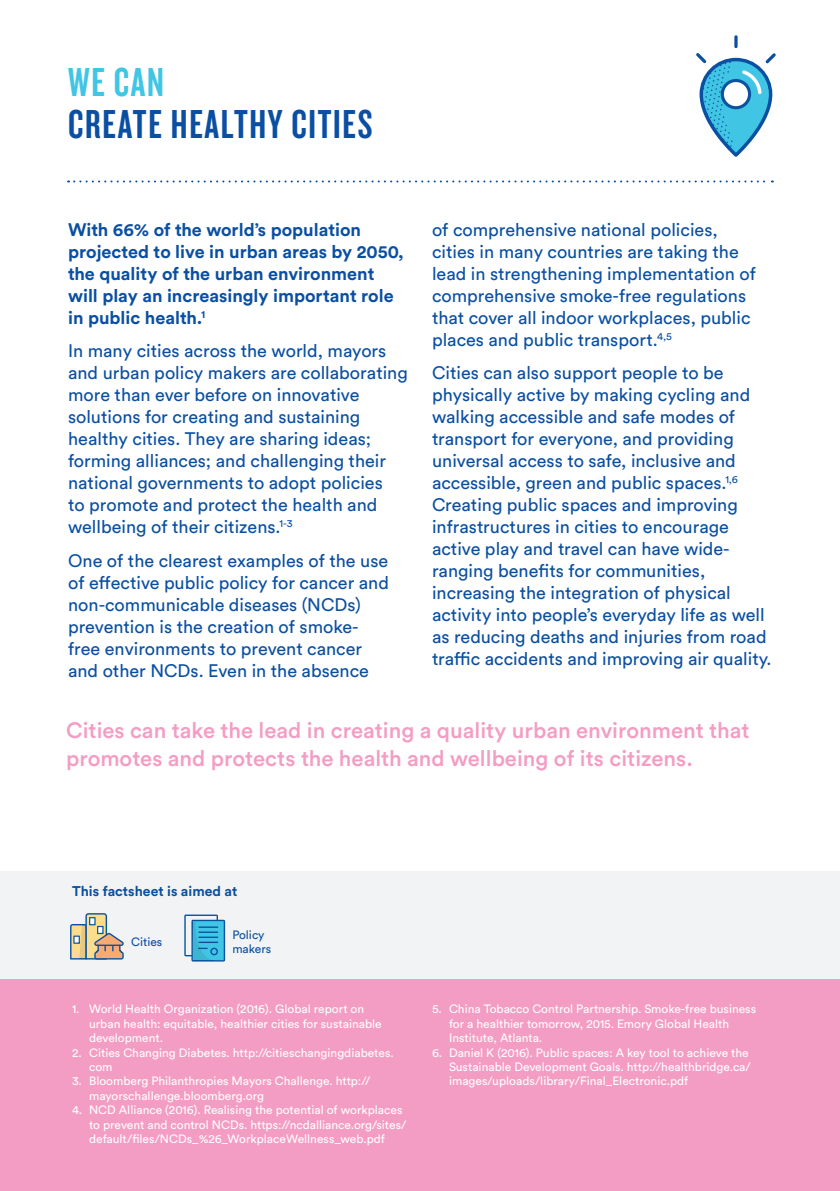
<style>
.page{position:relative;width:840px;height:1191px;background:#fff}
.page>*{position:absolute;margin:0;border:0;box-sizing:border-box;transform-origin:0 0}
.t1{font:42px "Knockout HTF48 Featherweight";letter-spacing:.04em;color:#0a4fa2}
.t2{font:42px "Knockout HTF48 Featherweight";color:#41c5e5}
.t3{font:500 22px/28px "Circular Std";color:#f49dc4}
.t4{font:18px/22px "Circular Std";color:#0a4fa2}
.t5{font:700 18px/22px "Circular Std";color:#0a4fa2}
.t6{font:700 14px "Circular Std";color:#0a4fa2}
.t7{font:12px/14.4px "Circular Std";color:#fff}
.t8{font:12px/13.8px "Circular Std";color:#0a4fa2}
</style>
<div class="page">
<div style="left:0;top:871px;width:839px;height:109px;background:#f2f3f4"></div>
<div style="left:0;top:979px;width:839px;height:212px;background:#f49dc4"></div>
<svg style="left:68px;top:180px;width:704px;height:2px"></svg>
<svg style="left:184px;top:914px;width:41px;height:47px"></svg>
<svg style="left:696px;top:35px;width:79px;height:122px"></svg>
<svg style="left:70px;top:913px;width:54px;height:46px"></svg>
<h1 class="t2" style="left:68px;top:61px;width:97px">WE CAN</h1>
<h1 class="t1" style="left:68px;top:102px;width:306px">CREATE HEALTHY CITIES</h1>
<p class="t5" style="left:68px;top:218px;width:337px">With 66% of the world’s population projected to live in urban areas by 2050, the quality of the urban environment will play an increasingly important role in public health.<sup>1</sup></p>
<p class="t4" style="left:68px;top:339px;width:341px">In many cities across the world, mayors and urban policy makers are collaborating more than ever before on innovative solutions for creating and sustaining healthy cities. They are sharing ideas; forming alliances; and challenging their national governments to adopt policies<br>to promote and protect the health and wellbeing of their citizens.<sup>1-3</sup></p>
<p class="t4" style="left:68px;top:549px;width:322px">One of the clearest examples of the use of effective public policy for cancer and non-communicable diseases (NCDs) prevention is the creation of smoke&shy;free environments to prevent cancer and other NCDs. Even in the absence</p>
<p class="t4" style="left:432px;top:218px;width:325px">of comprehensive national policies, cities in many countries are taking the lead in strengthening implementation of comprehensive smoke-free regulations that cover all indoor workplaces, public places and public transport.<sup>4,5</sup></p>
<p class="t4" style="left:432px;top:361px;width:340px">Cities can also support people to be physically active by making cycling and walking accessible and safe modes of transport for everyone, and providing universal access to safe, inclusive and accessible, green and public spaces.<sup>1,6<br></sup>Creating public spaces and improving infrastructures in cities to encourage active play and travel can have wide&shy;ranging benefits for communities, increasing the integration of physical activity into people’s everyday life as well as reducing deaths and injuries from road traffic accidents and improving air quality.</p>
<p class="t3" style="left:66px;top:716px;width:684px">Cities can take the lead in creating a quality urban environment that promotes and protects the health and wellbeing of its citizens.</p>
<p class="t6" style="left:72px;top:882px;width:167px">This factsheet is aimed at</p>
<p class="t8" style="left:232px;top:927px;width:40px">Policy makers</p>
<p class="t8" style="left:131px;top:934px;width:33px">Cities</p>
<p class="t7" style="left:89px;top:1001px;width:294px;text-indent:-17px">1. World Health Organization (2016). Global report on urban health: equitable, healthier cities for sustainable development.</p>
<p class="t7" style="left:89px;top:1045px;width:306px;text-indent:-17px">2. Cities Changing Diabetes. http://citieschangingdiabetes. com</p>
<p class="t7" style="left:89px;top:1073px;width:282px;text-indent:-17px">3. Bloomberg Philanthropies Mayors Challenge. http:// mayorschallenge.bloomberg.org</p>
<p class="t7" style="left:89px;top:1102px;width:319px;text-indent:-17px">4. NCD Alliance (2016). Realising the potential of workplaces to prevent and control NCDs. https://ncdalliance.org/sites/ default/files/NCDs_%26_WorkplaceWellness_web.pdf</p>
<p class="t7" style="left:449px;top:1001px;width:308px;text-indent:-17px">5. China Tobacco Control Partnership. Smoke-free business for a healthier tomorrow, 2015. Emory Global Health<br>Institute, Atlanta.</p>
<p class="t7" style="left:449px;top:1045px;width:303px;text-indent:-17px">6. Daniel K (2016). Public spaces: A key tool to achieve the<br>Sustainable Development Goals. http://healthbridge.ca/ images/uploads/library/Final_Electronic.pdf</p>
</div>
